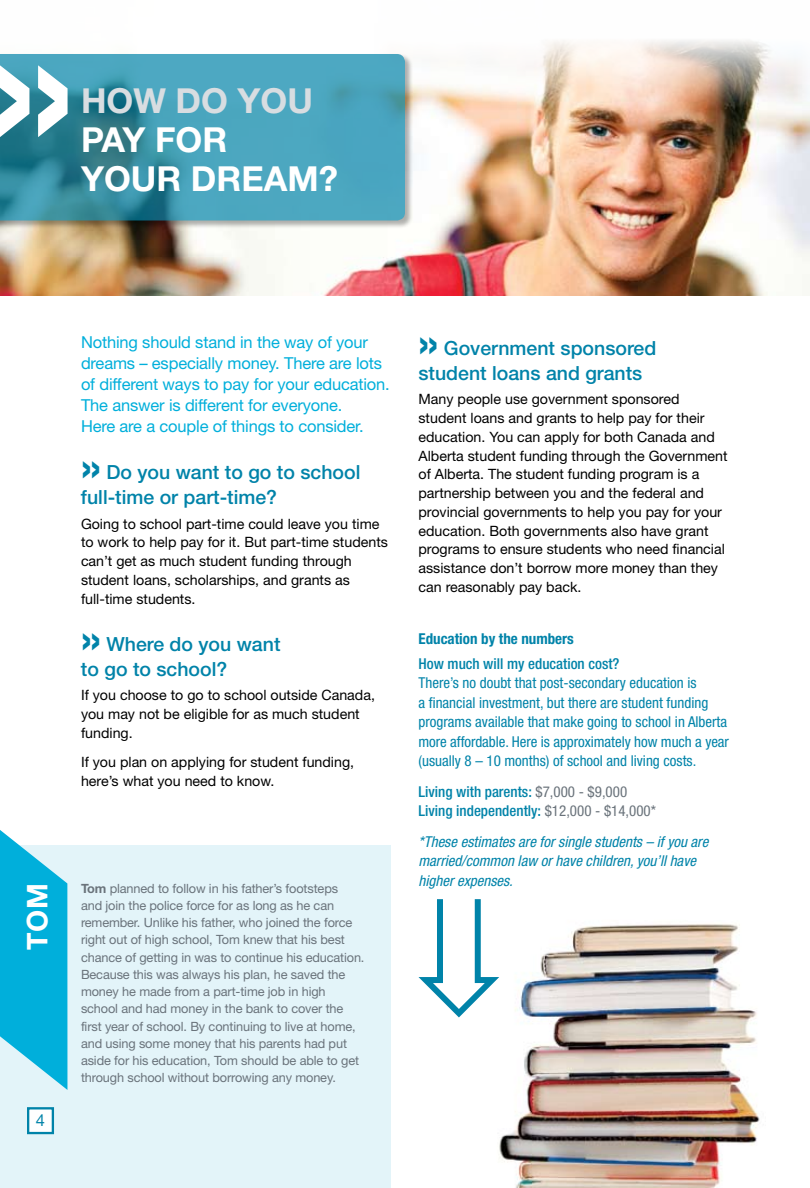
<style>
.page{position:relative;width:810px;height:1188px;background:#fff}
.page>*{position:absolute;margin:0;border:0;box-sizing:border-box;transform-origin:0 0}
.t1{font:700 45px "Helvetica Neue LT Std";color:#0083a9}
.t2{font:700 34.5px/39px "Helvetica Neue LT Std";color:#fff}
.t3{font:700 34.5px "Helvetica Neue LT Std";color:#d8dde1}
.t4{font:700 28.5px "Helvetica Neue LT Std";color:#fff}
.t5{font:500 19.5px/25.5px "Helvetica Neue LT Std";color:#0083a9}
.t6{font:16.5px/21px "Helvetica Neue LT Std";letter-spacing:-.01em;color:#00afdb}
.t7{font:16.5px "Helvetica Neue LT Std";color:#0083a9}
.t8{font:condensed 15px/19.5px "Helvetica Neue LT Std";color:#0083a9}
.t9{font:italic condensed 15px/19.5px "Helvetica Neue LT Std";color:#0083a9}
.t10{font:500 condensed 15px/19.5px "Helvetica Neue LT Std";color:#0083a9}
.t11{font:700 condensed 15px "Helvetica Neue LT Std";color:#0083a9}
.t12{font:14.25px/18.8px "Helvetica Neue LT Std";color:#000}
.t13{font:12.75px/17.2px "Helvetica Neue LT Std";letter-spacing:-.01em;color:#6a737b}
.s1{font-weight:700}
.s2{font-weight:400;color:#6a737b}
</style>
<div class="page">
<div style="left:0;top:845px;width:392px;height:343px;background:#e3f4f9"></div>
<div style="left:27px;top:1107px;width:27px;height:27px;background:#fff;border:2px solid #0083a9"></div>
<img style="left:0;top:40px;width:810px;height:256px">
<svg style="left:418px;top:899px;width:63px;height:119px"></svg>
<div style="left:0;top:54px;width:414px;height:176px;background:#000;opacity:.45"></div>
<svg style="left:0;top:54px;width:405px;height:166px;background:#429bb2"></svg>
<svg style="left:0;top:830px;width:67px;height:260px"></svg>
<img style="left:480px;top:903px;width:280px;height:285px">
<svg style="left:0;top:65px;width:68px;height:72px"></svg>
<h2 class="t3" style="left:81px;top:79px;width:233px">HOW DO YOU</h2>
<h2 class="t2" style="left:81px;top:120px;width:258px">PAY FOR<br>YOUR DREAM?</h2>
<h3 class="t4" style="left:20px;top:950px;width:68px;rotate:-90deg">TOM</h3>
<p class="t7" style="left:36px;top:1111px;width:11px">4</p>
<p class="t6" style="left:81px;top:331px;width:310px">Nothing should stand in the way of your dreams – especially money. There are lots of different ways to pay for your education.<br>The answer is different for everyone.<br>Here are a couple of things to consider.</p>
<h1 class="t1" style="left:81px;top:438px;width:21px">»</h1>
<h3 class="t5" style="left:81px;top:459px;width:281px;text-indent:25px">Do you want to go to school full-time or part-time?</h3>
<p class="t12" style="left:81px;top:514px;width:308px">Going to school part-time could leave you time to work to help pay for it. But part-time students can’t get as much student funding through student loans, scholarships, and grants as full-time students.</p>
<h1 class="t1" style="left:81px;top:610px;width:21px">»</h1>
<h3 class="t5" style="left:81px;top:631px;width:201px;text-indent:25px">Where do you want to go to school?</h3>
<p class="t12" style="left:81px;top:686px;width:296px">If you choose to go to school outside Canada, you may not be eligible for as much student funding.</p>
<p class="t12" style="left:81px;top:753px;width:275px">If you plan on applying for student funding, here’s what you need to know.</p>
<p class="t13" style="left:81px;top:879px;width:285px"><span class="s1">Tom</span> planned to follow in his father’s footsteps<br>and join the police force for as long as he can remember. Unlike his father, who joined the force right out of high school, Tom knew that his best chance of getting in was to continue his education.<br>Because this was always his plan, he saved the money he made from a part-time job in high school and had money in the bank to cover the first year of school. By continuing to live at home, and using some money that his parents had put aside for his education, Tom should be able to get through school without borrowing any money.</p>
<h1 class="t1" style="left:418px;top:314px;width:21px">»</h1>
<h3 class="t5" style="left:418px;top:335px;width:239px;text-indent:25px">Government sponsored student loans and grants</h3>
<p class="t12" style="left:418px;top:390px;width:311px">Many people use government sponsored student loans and grants to help pay for their education. You can apply for both Canada and Alberta student funding through the Government of Alberta. The student funding program is a partnership between you and the federal and provincial governments to help you pay for your education. Both governments also have grant programs to ensure students who need financial assistance don’t borrow more money than they can reasonably pay back.</p>
<p class="t11" style="left:418px;top:630px;width:157px">Education by the numbers</p>
<p class="t10" style="left:418px;top:654px;width:203px">How much will my education cost?</p>
<p class="t8" style="left:418px;top:673px;width:312px">There’s no doubt that post-secondary education is<br>a financial investment, but there are student funding programs available that make going to school in Alberta more affordable. Here is approximately how much a year (usually 8 – 10 months) of school and living costs.</p>
<p class="t10" style="left:418px;top:782px;width:239px">Living with parents: <span class="s2">$7,000 - $9,000<br></span>Living independently: <span class="s2">$12,000 - $14,000*</span></p>
<p class="t9" style="left:418px;top:832px;width:291px">*These estimates are for single students – if you are married/common law or have children, you’ll have higher expenses.</p>
</div>
